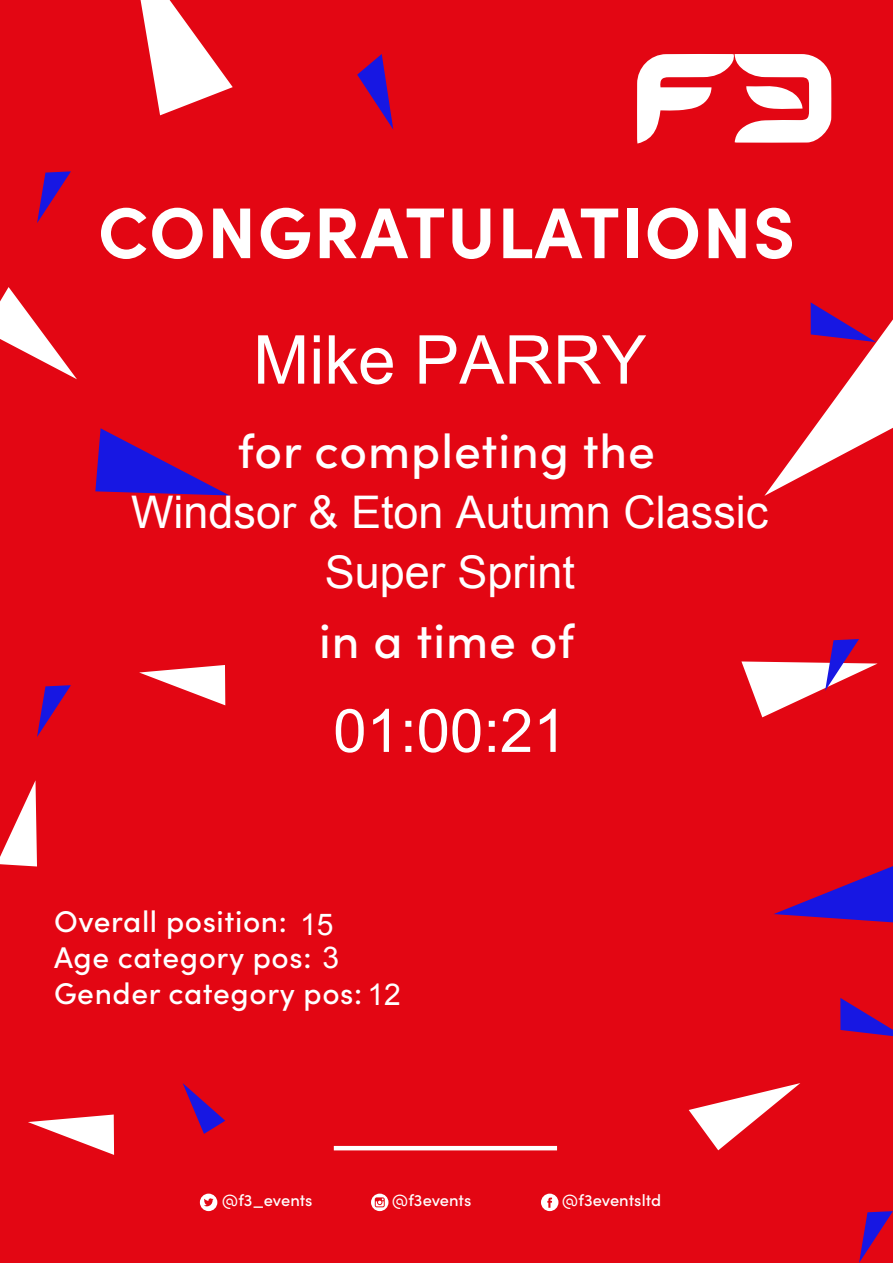
<style>
.page{position:relative;width:893px;height:1263px;background:#e30613}
.page>*{position:absolute;margin:0;border:0;box-sizing:border-box;transform-origin:0 0}
.t1{font:700 72px "Sofia Pro";letter-spacing:.02em;color:#fff}
.t2{font:67.5px "Arial";color:#fff}
.t3{font:60px "Arial";color:#fff}
.t4{font:500 48px "Sofia Pro";letter-spacing:.02em;color:#fff}
.t5{font:45px "Arial";color:#fff}
.t6{font:500 30px/36px "Sofia Pro";letter-spacing:.02em;color:#fff}
.t7{font:30px "Arial";color:#fff}
.t8{font:500 16.5px "Sofia Pro";color:#fff}
.s1{font-family:"Arial";font-weight:400}
</style>
<div class="page">
<hr style="left:334px;top:1146px;width:223px;height:4px;background:#fff">
<svg style="left:139px;top:665px;width:86px;height:40px"></svg>
<svg style="left:0;top:780px;width:37px;height:86px"></svg>
<svg style="left:28px;top:1114px;width:86px;height:41px"></svg>
<svg style="left:141px;top:0;width:92px;height:115px"></svg>
<svg style="left:689px;top:1083px;width:111px;height:67px"></svg>
<svg style="left:0;top:287px;width:77px;height:92px"></svg>
<svg style="left:774px;top:866px;width:119px;height:56px"></svg>
<svg style="left:95px;top:428px;width:134px;height:67px"></svg>
<svg style="left:764px;top:302px;width:129px;height:194px"></svg>
<svg style="left:840px;top:998px;width:53px;height:38px"></svg>
<svg style="left:37px;top:685px;width:34px;height:52px"></svg>
<svg style="left:741px;top:639px;width:137px;height:78px"></svg>
<svg style="left:37px;top:171px;width:34px;height:52px"></svg>
<svg style="left:859px;top:1211px;width:34px;height:52px"></svg>
<svg style="left:357px;top:54px;width:36px;height:75px"></svg>
<svg style="left:183px;top:1083px;width:42px;height:51px"></svg>
<svg style="left:541px;top:1193px;width:17px;height:18px"></svg>
<svg style="left:200px;top:1193px;width:17px;height:18px"></svg>
<svg style="left:371px;top:1193px;width:17px;height:18px"></svg>
<svg style="left:637px;top:54px;width:194px;height:90px"></svg>
<h1 class="t1" style="left:98px;top:177px;width:699px">CONGRATULATIONS</h1>
<h2 class="t2" style="left:253px;top:323px;width:395px">Mike PARRY</h2>
<h3 class="t4" style="left:238px;top:416px;width:419px">for completing the</h3>
<h3 class="t5" style="left:131px;top:488px;width:639px">Windsor &amp; Eton Autumn Classic</h3>
<h3 class="t5" style="left:325px;top:548px;width:251px">Super Sprint</h3>
<h3 class="t4" style="left:319px;top:605px;width:257px">in a time of</h3>
<h3 class="t3" style="left:333px;top:698px;width:235px">01:00:21</h3>
<p class="t6" style="left:54px;top:901px;width:348px">Overall position:<br>Age category pos: <span class="s1">3<br></span>Gender category pos: <span class="s1">12</span></p>
<p class="t7" style="left:300px;top:908px;width:35px">15</p>
<p class="t8" style="left:222px;top:1188px;width:92px">@f3_events</p>
<p class="t8" style="left:392px;top:1188px;width:81px">@f3events</p>
<p class="t8" style="left:562px;top:1188px;width:101px">@f3eventsltd</p>
</div>
